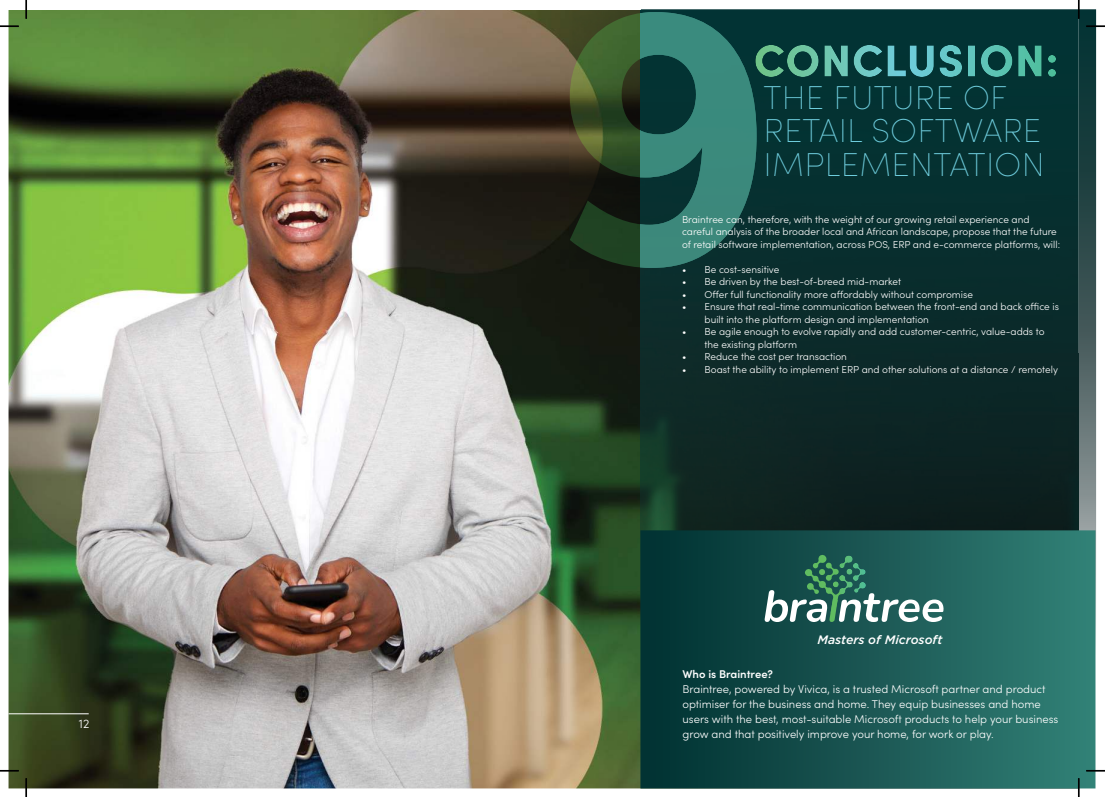
<style>
.page{position:relative;width:1105px;height:797px;background:#fff}
.page>*{position:absolute;margin:0;border:0;box-sizing:border-box;transform-origin:0 0}
.t1{font:200 33.12px/33.1px "Sofia Pro";letter-spacing:.01em;color:#6eccdc}
.t2{font:300 12.5px "Sofia Pro";color:#fff}
.t3{font:italic 500 12.25px "Gotham";color:#fff}
.t4{font:300 11.25px/15px "Sofia Pro";color:#fff}
.t5{font:600 11.25px "Sofia Pro";color:#fff}
.t6{font:300 10px/12.5px "Sofia Pro";color:#fff}
</style>
<div class="page">
<img style="left:9px;top:10px;width:631px;height:778px">
<hr style="left:9px;top:713px;width:80px;height:1px;background:#fff">
<img style="left:640px;top:9px;width:456px;height:646px">
<img style="left:729px;top:10px;width:350px;height:520px">
<img style="left:640px;top:10px;width:89px;height:2px">
<img style="left:640px;top:268px;width:89px;height:262px">
<img style="left:640px;top:530px;width:455px;height:258px">
<svg style="left:764px;top:554px;width:179px;height:68px;background:#467871"></svg>
<img style="left:833px;top:555px;width:33px;height:39px">
<img style="left:570px;top:12px;width:70px;height:256px">
<img style="left:640px;top:12px;width:117px;height:256px">
<img style="left:755px;top:45px;width:301px;height:32px">
<svg style="left:0;top:25px;width:19px;height:2px"></svg>
<svg style="left:1086px;top:25px;width:19px;height:2px"></svg>
<svg style="left:0;top:770px;width:19px;height:1px"></svg>
<svg style="left:1086px;top:770px;width:19px;height:1px"></svg>
<svg style="left:25px;top:0;width:2px;height:19px"></svg>
<svg style="left:25px;top:778px;width:2px;height:19px"></svg>
<svg style="left:1078px;top:0;width:1px;height:19px"></svg>
<svg style="left:1078px;top:778px;width:1px;height:19px"></svg>
<p class="t2" style="left:79px;top:719px;width:12px">12</p>
<h1 class="t1" style="left:763px;top:85px;width:283px">THE FUTURE OF<br>RETAIL SOFTWARE<br>IMPLEMENTATION</h1>
<p class="t6" style="left:682px;top:214px;width:380px">Braintree can, therefore, with the weight of our growing retail experience and careful analysis of the broader local and African landscape, propose that the future of retail software implementation, across POS, ERP and e-commerce platforms, will:</p>
<p class="t6" style="left:682px;top:264px;width:99px">• Be cost-sensitive</p>
<p class="t6" style="left:682px;top:276px;width:221px">• Be driven by the best-of-breed mid-market</p>
<p class="t6" style="left:682px;top:289px;width:292px">• Offer full functionality more affordably without compromise</p>
<p class="t6" style="left:704px;top:301px;width:356px;text-indent:-22px">• Ensure that real-time communication between the front-end and back office is built into the platform design and implementation</p>
<p class="t6" style="left:704px;top:326px;width:342px;text-indent:-22px">• Be agile enough to evolve rapidly and add customer-centric, value-adds to the existing platform</p>
<p class="t6" style="left:682px;top:351px;width:166px">• Reduce the cost per transaction</p>
<p class="t6" style="left:682px;top:364px;width:377px">• Boast the ability to implement ERP and other solutions at a distance / remotely</p>
<p class="t3" style="left:817px;top:632px;width:126px">Masters of Microsoft</p>
<p class="t5" style="left:682px;top:667px;width:92px">Who is Braintree?</p>
<p class="t4" style="left:682px;top:682px;width:377px">Braintree, powered by Vivica, is a trusted Microsoft partner and product optimiser for the business and home. They equip businesses and home users with the best, most-suitable Microsoft products to help your business grow and that positively improve your home, for work or play.</p>
</div>
